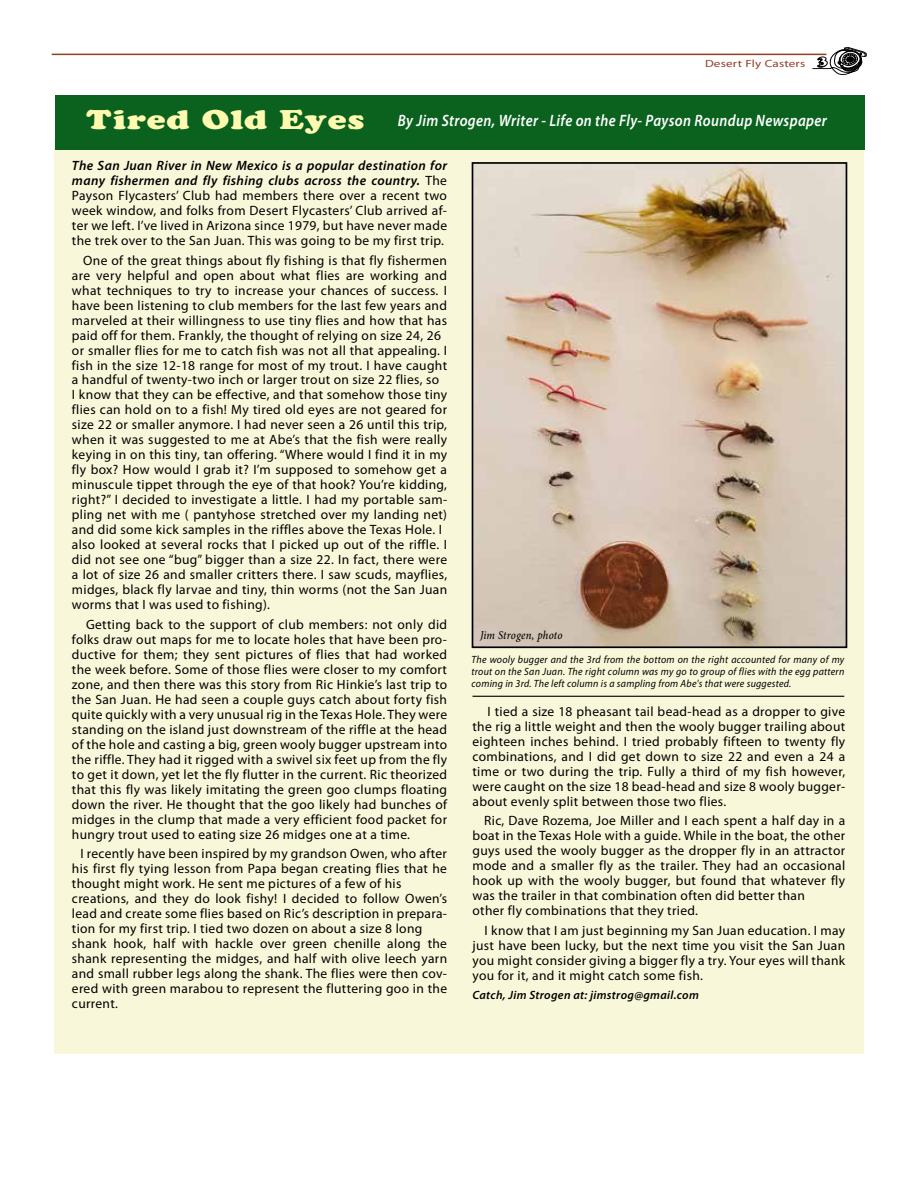
<style>
.page{position:relative;width:918px;height:1188px;background:#fff}
.page>*{position:absolute;margin:0;border:0;box-sizing:border-box;transform-origin:0 0}
.t1{font:italic 600 16.5px "Myriad Pro";letter-spacing:.025em;color:#fff;scale:.88 1}
.t2{font:13.5px/15px "Myriad Pro";letter-spacing:.025em;color:#000;text-align:justify}
.t3{font:italic 600 12px "Myriad Pro";letter-spacing:.025em;color:#000}
.t4{font:italic 500 12px "Minion Pro";letter-spacing:.015em;color:#000;scale:.9 1}
.t5{font:italic 10.5px/12px "Myriad Pro";letter-spacing:.025em;color:#000;text-align:justify;scale:.95 1}
.t6{font:10.5px "Myriad Pro";letter-spacing:.015em;color:#933f22;scale:1.25 1}
.s1{font-family:"Cooper Black Std";font-weight:400;font-style:normal;font-size:27px;color:#fffab0}
.s2{font-weight:600;font-style:italic}
</style>
<div class="page">
<hr style="left:52px;top:54px;width:774px;height:1px;background:#933f22">
<svg style="left:812px;top:47px;width:55px;height:28px"></svg>
<div style="left:55px;top:138px;width:809px;height:916px;background:#f8f7d9"></div>
<div style="left:55px;top:95px;width:810px;height:55px;background:#0a621e"></div>
<img style="left:475px;top:165px;width:369px;height:480px">
<div style="left:472px;top:162px;width:375px;height:486px;border:2px solid #000"></div>
<hr style="left:472px;top:696px;width:372px;height:1px;background:#000">
<p class="t6" style="left:705px;top:57px;width:82px">Desert Fly Casters</p>
<p class="t1" style="left:86px;top:110px;width:843px"><span class="s1">Tired Old Eyes</span> By Jim Strogen, Writer - Life on the Fly- Payson Roundup Newspaper</p>
<p class="t2" style="left:72px;top:158px;width:377px"><span class="s2">The San Juan River in New Mexico is a popular destination for many fishermen and fly fishing clubs across the country.</span> The Payson Flycasters’ Club had members there over a recent two week window, and folks from Desert Flycasters’ Club arrived af&shy;ter we left. I’ve lived in Arizona since 1979, but have never made the trek over to the San Juan. This was going to be my first trip.</p>
<p class="t2" style="left:72px;top:252px;width:377px;text-align:left;text-indent:11px">One of the great things about fly fishing is that fly fishermen are very helpful and open about what flies are working and what techniques to try to increase your chances of success. I have been listening to club members for the last few years and marveled at their willingness to use tiny flies and how that has paid off for them. Frankly, the thought of relying on size 24, 26 or smaller flies for me to catch fish was not all that appealing. I fish in the size 12-18 range for most of my trout. I have caught a handful of twenty-two inch or larger trout on size 22 flies, so<br>I know that they can be effective, and that somehow those tiny flies can hold on to a fish! My tired old eyes are not geared for size 22 or smaller anymore. I had never seen a 26 until this trip, when it was suggested to me at Abe’s that the fish were really keying in on this tiny, tan offering. “Where would I find it in my fly box? How would I grab it? I’m supposed to somehow get a minuscule tippet through the eye of that hook? You’re kidding, right?” I decided to investigate a little. I had my portable sam&shy;pling net with me ( pantyhose stretched over my landing net) and did some kick samples in the riffles above the Texas Hole. I also looked at several rocks that I picked up out of the riffle. I did not see one “bug” bigger than a size 22. In fact, there were a lot of size 26 and smaller critters there. I saw scuds, mayflies, midges, black fly larvae and tiny, thin worms (not the San Juan worms that I was used to fishing).</p>
<p class="t2" style="left:72px;top:617px;width:377px;text-indent:14px">Getting back to the support of club members: not only did folks draw out maps for me to locate holes that have been pro&shy;ductive for them; they sent pictures of flies that had worked the week before. Some of those flies were closer to my comfort zone, and then there was this story from Ric Hinkie’s last trip to the San Juan. He had seen a couple guys catch about forty fish quite quickly with a very unusual rig in the Texas Hole. They were standing on the island just downstream of the riffle at the head of the hole and casting a big, green wooly bugger upstream into the riffle. They had it rigged with a swivel six feet up from the fly to get it down, yet let the fly flutter in the current. Ric theorized that this fly was likely imitating the green goo clumps floating down the river. He thought that the goo likely had bunches of midges in the clump that made a very efficient food packet for hungry trout used to eating size 26 midges one at a time.</p>
<p class="t2" style="left:72px;top:846px;width:377px;text-align:left;text-indent:8px">I recently have been inspired by my grandson Owen, who after his first fly tying lesson from Papa began creating flies that he thought might work. He sent me pictures of a few of his creations, and they do look fishy! I decided to follow Owen’s lead and create some flies based on Ric’s description in prepara&shy;tion for my first trip. I tied two dozen on about a size 8 long shank hook, half with hackle over green chenille along the shank representing the midges, and half with olive leech yarn and small rubber legs along the shank. The flies were then cov&shy;ered with green marabou to represent the fluttering goo in the current.</p>
<p class="t4" style="left:480px;top:627px;width:93px">Jim Strogen, photo</p>
<p class="t5" style="left:472px;top:653px;width:394px">The wooly bugger and the 3rd from the bottom on the right accounted for many of my trout on the San Juan. The right column was my go to group of flies with the egg pattern coming in 3rd. The left column is a sampling from Abe's that were suggested.</p>
<p class="t2" style="left:473px;top:704px;width:374px;text-indent:15px">I tied a size 18 pheasant tail bead-head as a dropper to give the rig a little weight and then the wooly bugger trailing about eighteen inches behind. I tried probably fifteen to twenty fly combinations, and I did get down to size 22 and even a 24 a time or two during the trip. Fully a third of my fish however, were caught on the size 18 bead-head and size 8 wooly bugger&shy;about evenly split between those two flies.</p>
<p class="t2" style="left:473px;top:813px;width:374px;text-align:left;text-indent:12px">Ric, Dave Rozema, Joe Miller and I each spent a half day in a boat in the Texas Hole with a guide. While in the boat, the other guys used the wooly bugger as the dropper fly in an attractor mode and a smaller fly as the trailer. They had an occasional hook up with the wooly bugger, but found that whatever fly was the trailer in that combination often did better than<br>other fly combinations that they tried.</p>
<p class="t2" style="left:473px;top:923px;width:374px;text-indent:12px">I know that I am just beginning my San Juan education. I may just have been lucky, but the next time you visit the San Juan you might consider giving a bigger fly a try. Your eyes will thank you for it, and it might catch some fish.</p>
<p class="t3" style="left:472px;top:988px;width:228px">Catch, Jim Strogen at: jimstrog@gmail.com</p>
</div>
